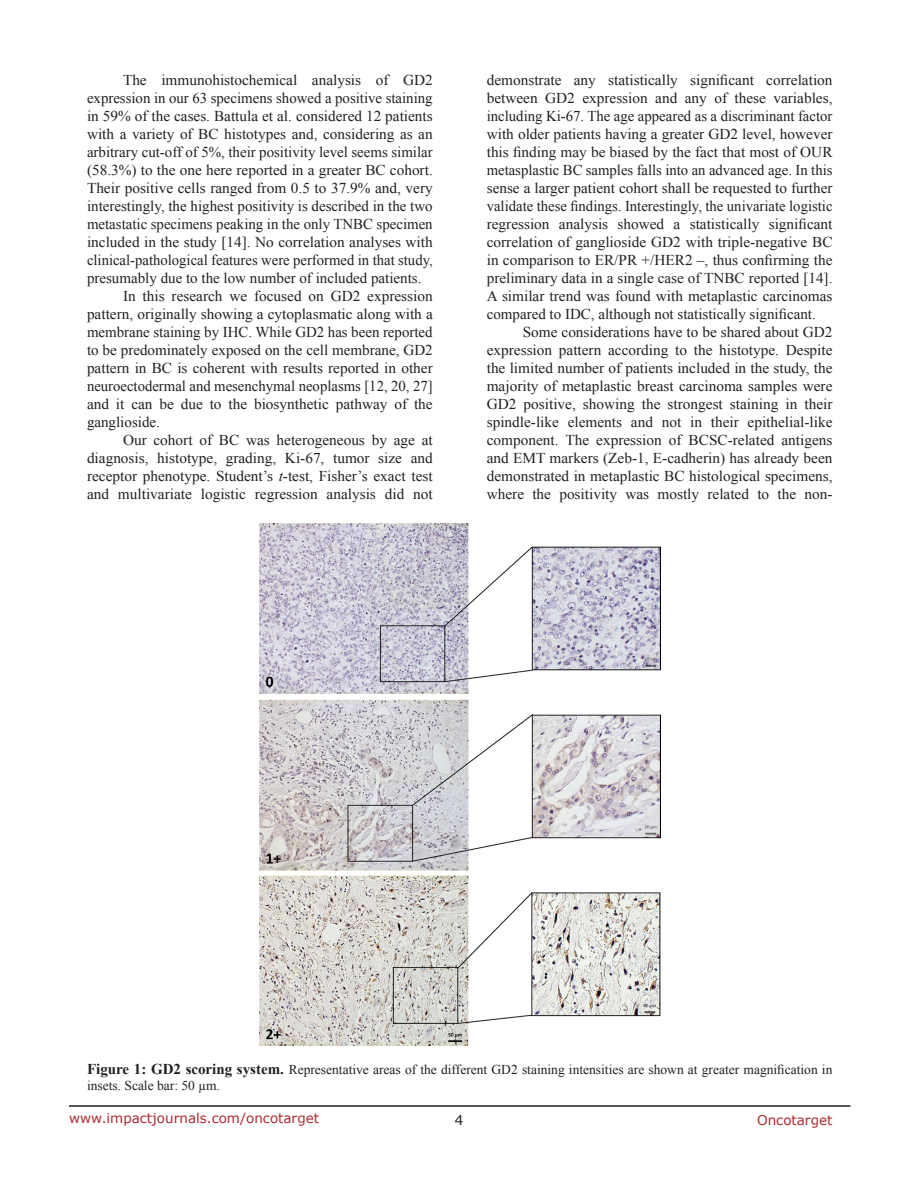
<style>
.page{position:relative;width:918px;height:1188px;background:#fff}
.page>*{position:absolute;margin:0;border:0;box-sizing:border-box;transform-origin:0 0}
.BodyText{font:15px/18px "Times New Roman";color:#231f20;text-align:justify}
.FigureText{font:13.5px/16.2px "Times New Roman";color:#231f20}
.t1{font:13.5px "Verdana";color:#ac2b31}
.t2{font:13.5px "Verdana";color:#231f20}
.s1{font-style:italic}
.s2{font-weight:700;font-size:15px}
</style>
<div class="page">
<hr style="left:69px;top:1105px;width:781px;height:2px;background:#231f20">
<img style="left:259px;top:524px;width:401px;height:522px">
<p class="BodyText" style="left:87px;top:71px;width:347px;text-indent:36px">The immunohistochemical analysis of GD2 expression in our 63 specimens showed a positive staining in 59% of the cases. Battula et al. considered 12 patients with a variety of BC histotypes and, considering as an arbitrary cut-off of 5%, their positivity level seems similar (58.3%) to the one here reported in a greater BC cohort.<br>Their positive cells ranged from 0.5 to 37.9% and, very interestingly, the highest positivity is described in the two metastatic specimens peaking in the only TNBC specimen included in the study [14]. No correlation analyses with clinical-pathological features were performed in that study, presumably due to the low number of included patients.</p>
<p class="BodyText" style="left:87px;top:287px;width:347px;text-indent:36px">In this research we focused on GD2 expression pattern, originally showing a cytoplasmatic along with a membrane staining by IHC. While GD2 has been reported to be predominately exposed on the cell membrane, GD2 pattern in BC is coherent with results reported in other neuroectodermal and mesenchymal neoplasms [12, 20, 27] and it can be due to the biosynthetic pathway of the ganglioside.</p>
<p class="BodyText" style="left:87px;top:431px;width:347px;text-indent:36px">Our cohort of BC was heterogeneous by age at diagnosis, histotype, grading, Ki-67, tumor size and receptor phenotype. Student’s <span class="s1">t</span>-test, Fisher’s exact test and multivariate logistic regression analysis did not</p>
<p class="BodyText" style="left:487px;top:71px;width:347px">demonstrate any statistically significant correlation between GD2 expression and any of these variables, including Ki-67. The age appeared as a discriminant factor with older patients having a greater GD2 level, however this finding may be biased by the fact that most of OUR metasplastic BC samples falls into an advanced age. In this sense a larger patient cohort shall be requested to further validate these findings. Interestingly, the univariate logistic regression analysis showed a statistically significant correlation of ganglioside GD2 with triple-negative BC in comparison to ER/PR +/HER2 –, thus confirming the preliminary data in a single case of TNBC reported [14].<br>A similar trend was found with metaplastic carcinomas compared to IDC, although not statistically significant.</p>
<p class="BodyText" style="left:487px;top:323px;width:347px;text-indent:36px">Some considerations have to be shared about GD2 expression pattern according to the histotype. Despite the limited number of patients included in the study, the majority of metaplastic breast carcinoma samples were GD2 positive, showing the strongest staining in their spindle-like elements and not in their epithelial-like component. The expression of BCSC-related antigens and EMT markers (Zeb-1, E-cadherin) has already been demonstrated in metaplastic BC histological specimens, where the positivity was mostly related to the non-</p>
<p class="FigureText" style="left:87px;top:1061px;width:747px"><span class="s2">Figure 1: GD2 scoring system.</span> Representative areas of the different GD2 staining intensities are shown at greater magnification in insets. Scale bar: 50 µm.</p>
<p class="t1" style="left:69px;top:1109px;width:252px">www.impactjournals.com/oncotarget</p>
<p class="t2" style="left:455px;top:1111px;width:10px">4</p>
<p class="t1" style="left:757px;top:1111px;width:77px">Oncotarget</p>
</div>
